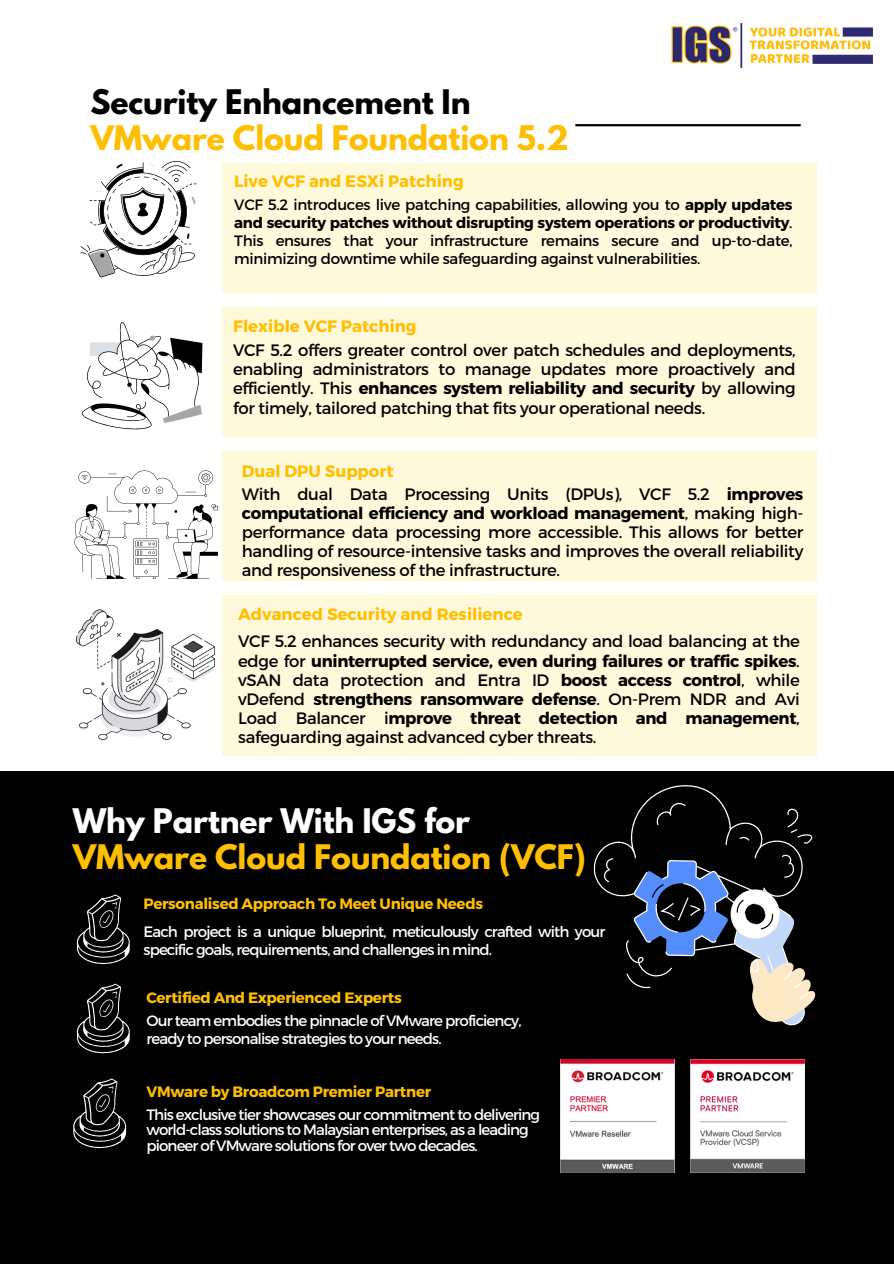
<style>
.page{position:relative;width:894px;height:1264px;background:#fff}
.page>*{position:absolute;margin:0;border:0;box-sizing:border-box;transform-origin:0 0}
.t1{font:700 30px/36px "League Spartan";letter-spacing:-.005em;color:#ffbf00}
.t2{font:16.5px/19.2px "Montserrat";letter-spacing:-.02em;color:#000;text-align:justify}
.t3{font:700 16.5px "Montserrat";color:#ffbf00}
.t4{font:15px/15.8px "Montserrat";letter-spacing:-.06em;color:#fff}
.t5{font:15px/18px "Montserrat";letter-spacing:-.02em;color:#000;text-align:justify}
.t6{font:700 15px "Montserrat";letter-spacing:-.02em;color:#ffbf00}
.s1{color:#000}
.s2{font-weight:700}
.s3{color:#fff}
</style>
<div class="page">
<img style="left:671px;top:23px;width:201px;height:45px">
<div style="left:0;top:771px;width:893px;height:492px;background:#010101"></div>
<img style="left:560px;top:1059px;width:114px;height:113px">
<img style="left:690px;top:1059px;width:114px;height:113px">
<hr style="left:85px;top:775px;width:714px;height:2px;background:#000">
<hr style="left:575px;top:124px;width:225px;height:2px;background:#000">
<div style="left:222px;top:307px;width:594px;height:129px;background:#fff9db"></div>
<svg style="left:82px;top:322px;width:120px;height:107px"></svg>
<div style="left:222px;top:164px;width:594px;height:129px;background:#fff9db"></div>
<svg style="left:80px;top:161px;width:116px;height:117px"></svg>
<img style="left:76px;top:610px;width:139px;height:130px">
<div style="left:222px;top:594px;width:594px;height:162px;background:#fff9db"></div>
<div style="left:222px;top:451px;width:594px;height:129px;background:#fff9db"></div>
<svg style="left:74px;top:470px;width:144px;height:109px"></svg>
<svg style="left:76px;top:894px;width:54px;height:74px;background:#262626"></svg>
<svg style="left:76px;top:983px;width:54px;height:74px;background:#262626"></svg>
<svg style="left:73px;top:1078px;width:54px;height:74px;background:#262626"></svg>
<svg style="left:590px;top:779px;width:225px;height:247px;background:#282b32"></svg>
<p class="t1" style="left:90px;top:88px;width:479px"><span class="s1">Security Enhancement In<br></span>VMware Cloud Foundation 5.2</p>
<p class="t3" style="left:234px;top:170px;width:231px">Live VCF and ESXi Patching</p>
<p class="t5" style="left:234px;top:195px;width:559px">VCF 5.2 introduces live patching capabilities, allowing you to <span class="s2">apply updates and security patches without disrupting system operations or productivity</span>.<br>This ensures that your infrastructure remains secure and up-to-date, minimizing downtime while safeguarding against vulnerabilities.</p>
<h2 class="t3" style="left:233px;top:315px;width:185px">Flexible VCF Patching</h2>
<p class="t2" style="left:233px;top:340px;width:564px">VCF 5.2 offers greater control over patch schedules and deployments, enabling administrators to manage updates more proactively and efficiently. This <span class="s2">enhances system reliability and security</span> by allowing for timely, tailored patching that fits your operational needs.</p>
<p class="t3" style="left:242px;top:460px;width:153px">Dual DPU Support</p>
<h2 class="t2" style="left:242px;top:483px;width:563px">With dual Data Processing Units (DPUs), VCF 5.2 <span class="s2">improves computational efficiency and workload management</span>, making high&shy;performance data processing more accessible. This allows for better handling of resource-intensive tasks and improves the overall reliability and responsiveness of the infrastructure.</h2>
<p class="t3" style="left:238px;top:603px;width:286px">Advanced Security and Resilience</p>
<p class="t2" style="left:238px;top:631px;width:563px">VCF 5.2 enhances security with redundancy and load balancing at the edge for <span class="s2">uninterrupted service, even during failures or traffic spikes</span>. vSAN data protection and Entra ID <span class="s2">boost access control</span>, while vDefend <span class="s2">strengthens ransomware defense</span>. On-Prem NDR and Avi Load Balancer i<span class="s2">mprove threat detection and management</span>, safeguarding against advanced cyber threats.</p>
<p class="t1" style="left:73px;top:806px;width:514px"><span class="s3">Why Partner With IGS for<br></span>VMware Cloud Foundation (VCF)</p>
<h2 class="t6" style="left:143px;top:894px;width:341px">Personalised Approach To Meet Unique Needs</h2>
<p class="t4" style="left:143px;top:922px;width:463px;line-height:18px">Each project is a unique blueprint, meticulously crafted with your specific goals, requirements, and challenges in mind.</p>
<h1 class="t6" style="left:146px;top:988px;width:257px">Certified And Experienced Experts</h1>
<p class="t4" style="left:146px;top:1011px;width:376px;line-height:18px">Our team embodies the pinnacle ofVMware proficiency, ready to personalise strategies to your needs.</p>
<h2 class="t6" style="left:146px;top:1081px;width:286px">VMware by Broadcom Premier Partner</h2>
<p class="t4" style="left:146px;top:1105px;width:395px">This exclusive tier showcases our commitment to delivering world-class solutions to Malaysian enterprises, as a leading pioneer ofVMware solutions for over two decades.</p>
</div>
